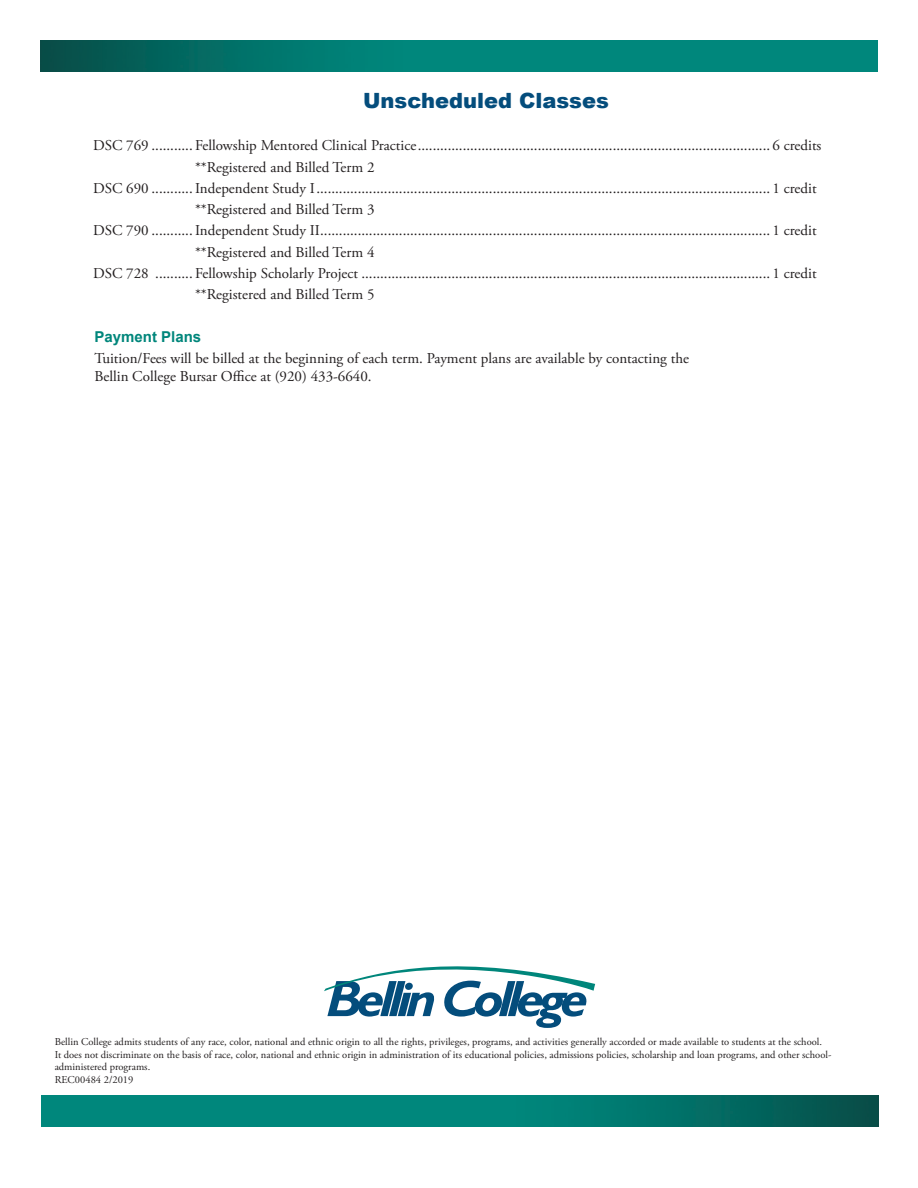
<style>
.page{position:relative;width:918px;height:1188px;background:#fff}
.page>*{position:absolute;margin:0;border:0;box-sizing:border-box;transform-origin:0 0}
.t1{font:900 21px "Arial";color:#044d7c}
.t2{font:15px/18px "Adobe Garamond Pro";color:#231f20}
.t3{font:700 15px "Arial";color:#00867b}
.t4{font:10.5px/12.6px "Adobe Garamond Pro";color:#231f20}
</style>
<div class="page">
<img style="left:41px;top:1095px;width:837px;height:31px">
<svg style="left:324px;top:966px;width:271px;height:62px"></svg>
<img style="left:40px;top:40px;width:838px;height:32px">
<h1 class="t1" style="left:363px;top:85px;width:247px">Unscheduled Classes</h1>
<p class="t2" style="left:93px;top:137px;width:730px">DSC 769 ........... Fellowship Mentored Clinical Practice.............................................................................................. 6 credits</p>
<p class="t2" style="left:195px;top:158px;width:181px">**Registered and Billed Term 2</p>
<p class="t2" style="left:93px;top:180px;width:725px">DSC 690 ...........Independent Study I......................................................................................................................... 1 credit</p>
<p class="t2" style="left:195px;top:201px;width:181px">**Registered and Billed Term 3</p>
<p class="t2" style="left:93px;top:222px;width:725px">DSC 790 ...........Independent Study II........................................................................................................................ 1 credit</p>
<p class="t2" style="left:195px;top:243px;width:181px">**Registered and Billed Term 4</p>
<p class="t2" style="left:93px;top:265px;width:725px">DSC 728 .......... Fellowship Scholarly Project ............................................................................................................. 1 credit</p>
<p class="t2" style="left:195px;top:286px;width:181px">**Registered and Billed Term 5</p>
<p class="t3" style="left:95px;top:326px;width:108px">Payment Plans</p>
<p class="t2" style="left:95px;top:350px;width:596px">Tuition/Fees will be billed at the beginning of each term. Payment plans are available by contacting the<br>Bellin College Bursar Office at (920) 433-6640.</p>
<p class="t4" style="left:55px;top:1036px;width:778px">Bellin College admits students of any race, color, national and ethnic origin to all the rights, privileges, programs, and activities generally accorded or made available to students at the school.<br>It does not discriminate on the basis of race, color, national and ethnic origin in administration of its educational policies, admissions policies, scholarship and loan programs, and other school&shy;administered programs.<br>REC00484 2/2019</p>
</div>
